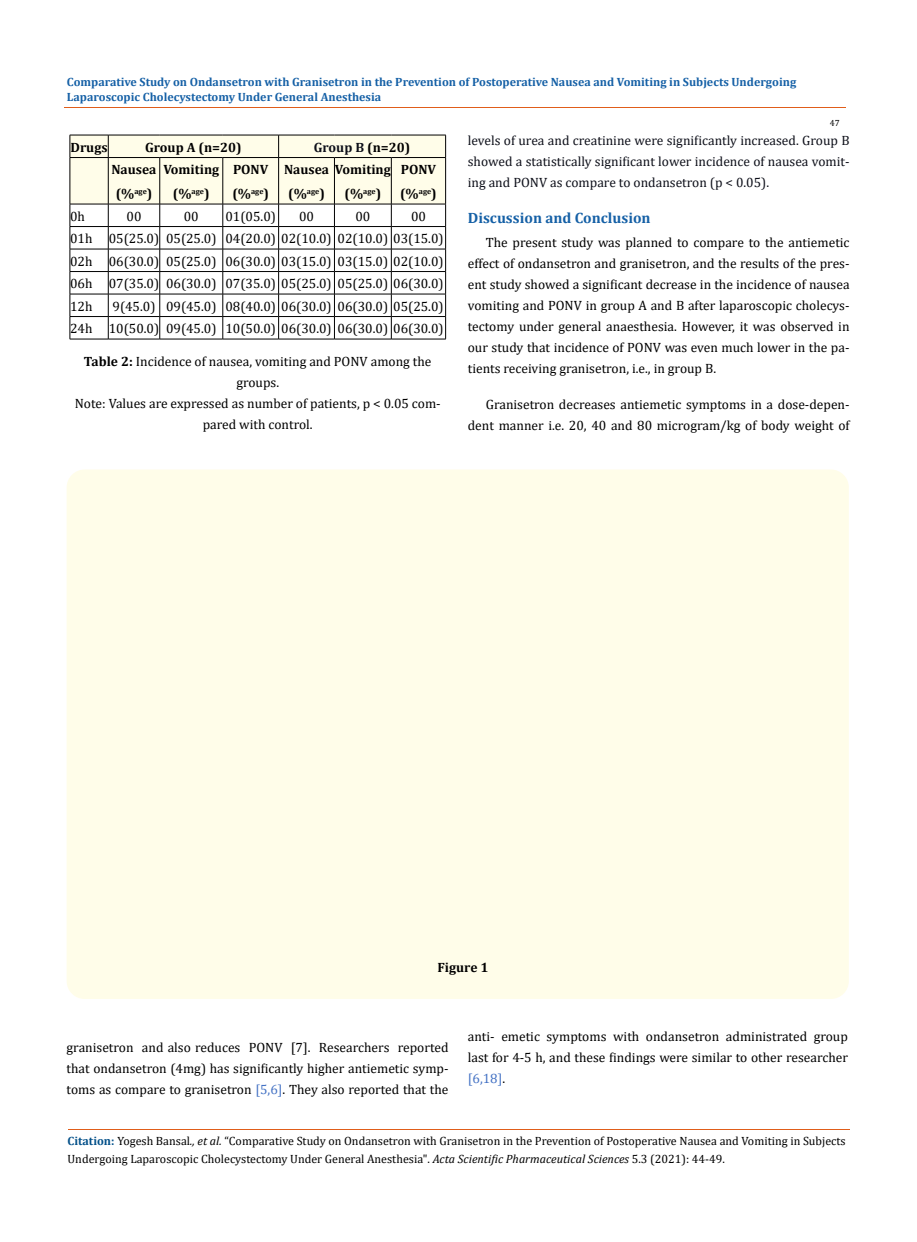
<style>
.page{position:relative;width:917px;height:1242px;background:#fff}
.page>*{position:absolute;margin:0;border:0;box-sizing:border-box;transform-origin:0 0}
.t1{font:700 15px "Cambria";color:#1560a6}
.t2{font:13.5px/21px "Cambria";color:#000;text-align:justify}
.t3{font:13.5px/21px "Cambria";color:#0e101a;text-align:justify}
.t4{font:700 13.5px/24px "Cambria";color:#000}
.t5{font:700 13.5px "Cambria";color:#0e101a}
.t6{font:12px/18px "Cambria";color:#000}
.t7{font:700 12px/15px "Cambria";color:#1560a6}
.t8{font:9px "Cambria";color:#000}
.s1{color:#000}
.s2{font-weight:700}
.s3{color:#4472c4}
.s4{font-weight:700;color:#035089}
.s5{font-style:italic}
</style>
<div class="page">
<svg style="left:70px;top:135px;width:376px;height:204px"></svg>
<hr style="left:70px;top:339px;width:38px;height:1px;background:#000">
<hr style="left:108px;top:339px;width:52px;height:1px;background:#000">
<hr style="left:160px;top:339px;width:63px;height:1px;background:#000">
<hr style="left:223px;top:339px;width:55px;height:1px;background:#000">
<hr style="left:278px;top:339px;width:56px;height:1px;background:#000">
<hr style="left:334px;top:339px;width:57px;height:1px;background:#000">
<hr style="left:391px;top:339px;width:55px;height:1px;background:#000">
<hr style="left:64px;top:108px;width:781px;height:1px;background:#e05d1a">
<hr style="left:68px;top:1130px;width:781px;height:1px;background:#e05d1a">
<div style="left:67px;top:470px;width:781px;height:529px;background:#fffde9;border-radius:18px"></div>
<p class="t7" style="left:67px;top:74px;width:730px">Comparative Study on Ondansetron with Granisetron in the Prevention of Postoperative Nausea and Vomiting in Subjects Undergoing<br>Laparoscopic Cholecystectomy Under General Anesthesia</p>
<p class="t8" style="left:829px;top:118px;width:11px">47</p>
<p class="t4" style="left:71px;top:134px;width:39px">Drugs</p>
<p class="t4" style="left:145px;top:134px;width:98px">Group A (n=20)</p>
<p class="t5" style="left:314px;top:137px;width:98px">Group B <span class="s1">(n=20)</span></p>
<p class="t4" style="left:111px;top:157px;width:47px;text-align:center">Nausea (%<sup>age</sup>)</p>
<p class="t4" style="left:163px;top:157px;width:57px;text-align:center">Vomiting (%<sup>age</sup>)</p>
<p class="t4" style="left:232px;top:157px;width:38px">PONV (%<sup>age</sup>)</p>
<p class="t4" style="left:288px;top:157px;width:104px;text-indent:-4px">Nausea Vomiting (%<sup>age</sup>)</p>
<p class="t4" style="left:400px;top:157px;width:38px">PONV (%<sup>age</sup>)</p>
<p class="t4" style="left:344px;top:181px;width:38px">(%<sup>age</sup>)</p>
<p class="t2" style="left:70px;top:205px;width:16px">0h</p>
<p class="t2" style="left:126px;top:205px;width:16px">00</p>
<p class="t2" style="left:184px;top:205px;width:16px">00</p>
<p class="t2" style="left:225px;top:205px;width:52px">01(05.0)</p>
<p class="t2" style="left:299px;top:205px;width:16px">00</p>
<p class="t2" style="left:355px;top:205px;width:16px">00</p>
<p class="t2" style="left:70px;top:205px;width:375px;line-height:22.5px;text-align:left;text-indent:341px">00<br>01h 05(25.0) 05(25.0) 04(20.0) 02(10.0) 02(10.0) 03(15.0)<br>02h 06(30.0) 05(25.0) 06(30.0) 03(15.0) 03(15.0) 02(10.0)<br>06h 07(35.0) 06(30.0) 07(35.0) 05(25.0) 05(25.0) 06(30.0)<br>12h</p>
<p class="t2" style="left:70px;top:295px;width:375px;line-height:22.5px;text-align:right">9(45.0) 09(45.0) 08(40.0) 06(30.0) 06(30.0) 05(25.0)<br>24h 10(50.0) 09(45.0) 10(50.0) 06(30.0) 06(30.0) 06(30.0)</p>
<p class="t2" style="left:75px;top:351px;width:367px;text-align:center"><span class="s2">Table 2:</span> Incidence of nausea, vomiting and PONV among the groups.<br>Note: Values are expressed as number of patients, p &lt; 0.05 com&shy;pared with control.</p>
<p class="t3" style="left:468px;top:130px;width:383px">levels of urea and creatinine were significantly increased. Group B showed a statistically significant lower incidence of nausea vomit&shy;ing and PONV as compare to ondansetron (p &lt; 0.05).</p>
<p class="t1" style="left:468px;top:208px;width:184px">Discussion and Conclusion</p>
<p class="t2" style="left:468px;top:232px;width:383px;text-indent:18px">The present study was planned to compare to the antiemetic effect of ondansetron and granisetron, and the results of the pres&shy;ent study showed a significant decrease in the incidence of nausea vomiting and PONV in group A and B after laparoscopic cholecys&shy;tectomy under general anaesthesia. However, it was observed in our study that incidence of PONV was even much lower in the pa&shy;tients receiving granisetron, i.e., in group B.</p>
<p class="t2" style="left:468px;top:394px;width:383px;text-align:right">Granisetron decreases antiemetic symptoms in a dose-depen&shy;dent manner i.e. 20, 40 and 80 microgram/kg of body weight of</p>
<p class="t4" style="left:437px;top:955px;width:52px">Figure 1</p>
<p class="t2" style="left:67px;top:1036px;width:383px">granisetron and also reduces PONV [7]. Researchers reported that ondansetron (4mg) has significantly higher antiemetic symp&shy;toms as compare to granisetron <span class="s3">[5,6]</span>. They also reported that the</p>
<p class="t2" style="left:468px;top:1026px;width:381px">anti- emetic symptoms with ondansetron administrated group last for 4-5 h, and these findings were similar to other researcher <span class="s3">[6,18]</span>.</p>
<p class="t6" style="left:68px;top:1132px;width:779px"><span class="s4">Citation:</span> Yogesh Bansal<span class="s5">., et al.</span> “Comparative Study on Ondansetron with Granisetron in the Prevention of Postoperative Nausea and Vomiting in Subjects<br>Undergoing Laparoscopic Cholecystectomy Under General Anesthesia". <span class="s5">Acta Scientific Pharmaceutical Sciences</span> 5.3 (2021): 44-49.</p>
</div>
